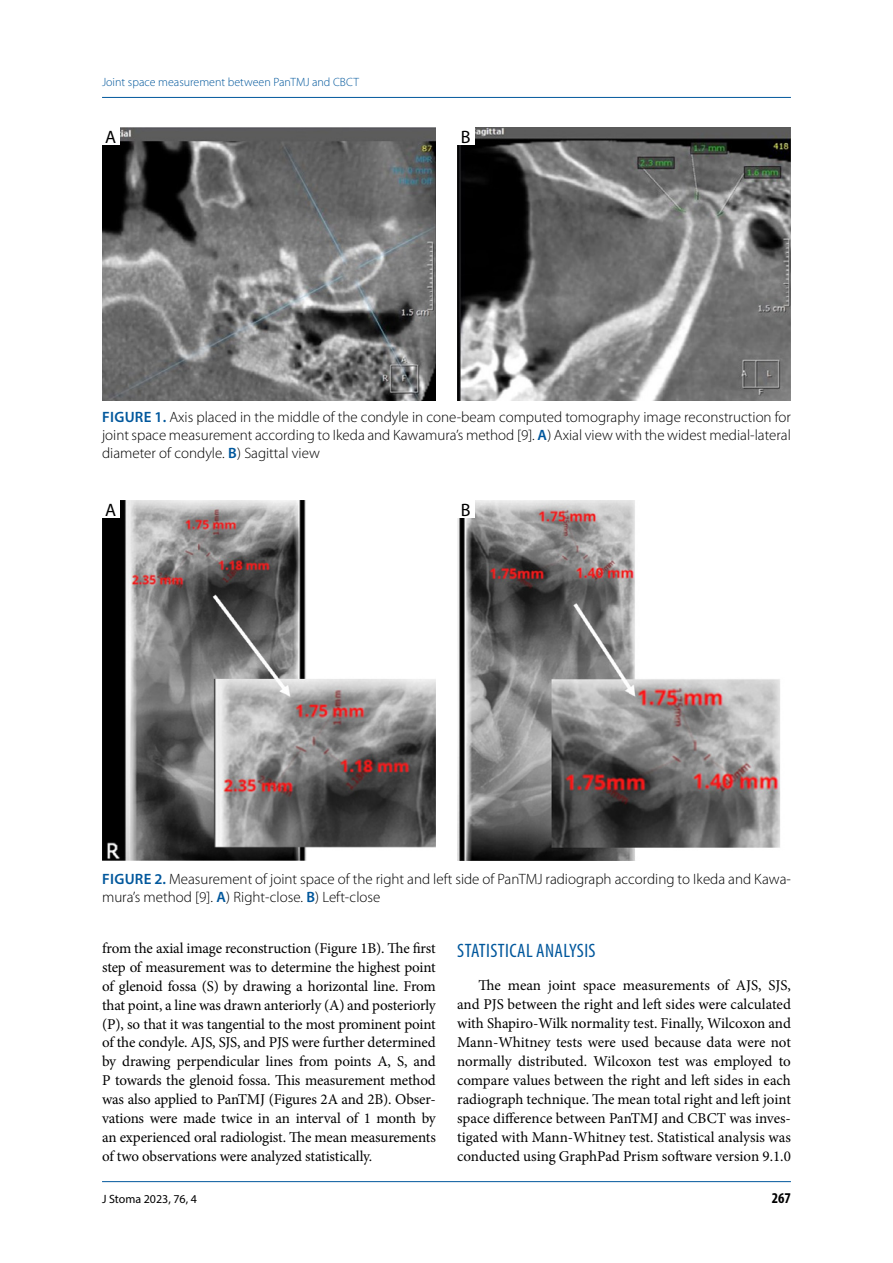
<style>
.page{position:relative;width:893px;height:1263px;background:#fff}
.page>*{position:absolute;margin:0;border:0;box-sizing:border-box;transform-origin:0 0}
.t1{font:condensed 19.5px "Myriad Pro";letter-spacing:.02em;color:#00579c}
.t2{font:18px "Myriad Pro";color:#000}
.t3{font:15px/18.9px "Minion Pro";letter-spacing:-.01em;color:#000;text-align:justify}
.t4{font:300 15px/18px "Myriad Pro";color:#000;text-align:justify}
.t5{font:700 condensed 15px "Myriad Pro";color:#000}
.t6{font:300 12px "Myriad Pro";color:#00579c}
.t7{font:12px "Myriad Pro";color:#000}
.s1{font-weight:600;color:#00579c}
</style>
<div class="page">
<hr style="left:102px;top:97px;width:689px;height:1px;background:#00579c">
<hr style="left:102px;top:1181px;width:689px;height:1px;background:#00579c">
<img style="left:457px;top:500px;width:323px;height:360px">
<img style="left:102px;top:128px;width:334px;height:273px">
<img style="left:457px;top:128px;width:334px;height:273px">
<div style="left:102px;top:128px;width:17px;height:17px;background:#fff"></div>
<div style="left:457px;top:128px;width:17px;height:17px;background:#fff"></div>
<img style="left:102px;top:500px;width:334px;height:360px">
<div style="left:102px;top:500px;width:17px;height:17px;background:#fff"></div>
<div style="left:457px;top:500px;width:17px;height:17px;background:#fff"></div>
<p class="t6" style="left:102px;top:76px;width:258px">Joint space measurement between PanTMJ and CBCT</p>
<p class="t2" style="left:105px;top:126px;width:13px">A</p>
<p class="t2" style="left:461px;top:126px;width:11px">B</p>
<p class="t4" style="left:102px;top:408px;width:690px"><span class="s1">FIGURE 1.</span> Axis placed in the middle of the condyle in cone-beam computed tomography image reconstruction for joint space measurement according to Ikeda and Kawamura’s method [9]. <span class="s1">A</span>) Axial view with the widest medial-lateral diameter of condyle. <span class="s1">B</span>) Sagittal view</p>
<p class="t2" style="left:105px;top:498px;width:13px">A</p>
<p class="t2" style="left:461px;top:498px;width:11px">B</p>
<p class="t4" style="left:102px;top:871px;width:690px"><span class="s1">FIGURE 2.</span> Measurement of joint space of the right and left side of PanTMJ radiograph according to Ikeda and Kawa&shy;mura’s method [9]. <span class="s1">A</span>) Right-close. <span class="s1">B</span>) Left-close</p>
<p class="t3" style="left:102px;top:939px;width:335px">from the axial image reconstruction (Figure 1B). The first step of measurement was to determine the highest point of glenoid fossa (S) by drawing a horizontal line. From that point, a line was drawn anteriorly (A) and posteriorly (P), so that it was tangential to the most prominent point of the condyle. AJS, SJS, and PJS were further determined by drawing perpendicular lines from points A, S, and P towards the glenoid fossa. This measurement method was also applied to PanTMJ (Figures 2A and 2B). Obser&shy;vations were made twice in an interval of 1 month by an experienced oral radiologist. The mean measurements of two observations were analyzed statistically.</p>
<h1 class="t1" style="left:457px;top:938px;width:127px">STATISTICAL ANALYSIS</h1>
<p class="t3" style="left:457px;top:976px;width:335px;text-indent:21px">The mean joint space measurements of AJS, SJS, and PJS between the right and left sides were calculated with Shapiro-Wilk normality test. Finally, Wilcoxon and Mann-Whitney tests were used because data were not normally distributed. Wilcoxon test was employed to compare values between the right and left sides in each radiograph technique. The mean total right and left joint space difference between PanTMJ and CBCT was inves&shy;tigated with Mann-Whitney test. Statistical analysis was conducted using GraphPad Prism software version 9.1.0</p>
<p class="t7" style="left:102px;top:1192px;width:96px">J Stoma 2023, 76, 4</p>
<p class="t5" style="left:772px;top:1189px;width:21px">267</p>
</div>
